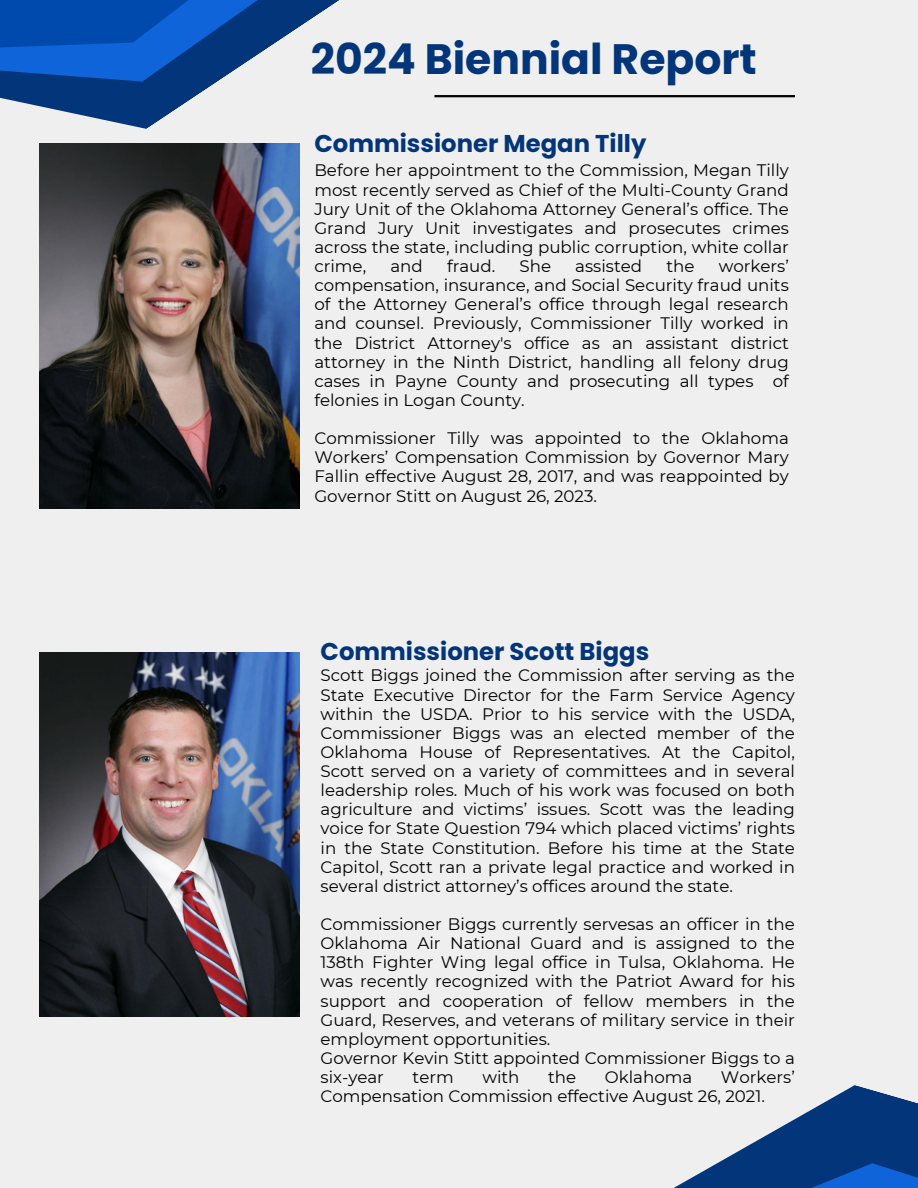
<style>
.page{position:relative;width:918px;height:1188px;background:#efefef}
.page>*{position:absolute;margin:0;border:0;box-sizing:border-box;transform-origin:0 0}
.t1{font:700 42.45px "Poppins";color:#023579}
.t2{font:700 24.3px "Poppins";color:#023579}
.t3{font:16.65px/19.2px "Montserrat";color:#000;text-align:justify}
</style>
<div class="page">
<svg style="left:834px;top:1085px;width:61px;height:12px"></svg>
<svg style="left:674px;top:1097px;width:244px;height:91px;fill:#023579"></svg>
<svg style="left:0;top:0;width:494px;height:201px"></svg>
<hr style="left:435px;top:95px;width:360px;height:2px;background:#000">
<img style="left:39px;top:144px;width:260px;height:364px">
<img style="left:39px;top:652px;width:260px;height:365px">
<p class="t1" style="left:311px;top:30px;width:448px">2024 Biennial Report</p>
<h2 class="t2" style="left:314px;top:126px;width:334px">Commissioner Megan Tilly</h2>
<p class="t3" style="left:314px;top:161px;width:476px">Before her appointment to the Commission, Megan Tilly most recently served as Chief of the Multi-County Grand Jury Unit of the Oklahoma Attorney General’s office. The Grand Jury Unit investigates and prosecutes crimes across the state, including public corruption, white collar crime,</p>
<p class="t3" style="left:314px;top:257px;width:476px;text-indent:404px">workers’ compensation, insurance, and Social Security fraud units of the Attorney General’s office through legal research and counsel. Previously, Commissioner Tilly worked in the District Attorney's office as an assistant district attorney in the Ninth District, handling all felony drug cases in Payne County and prosecuting all types of felonies in Logan County.</p>
<p class="t3" style="left:314px;top:429px;width:476px">Commissioner Tilly was appointed to the Oklahoma Workers’ Compensation Commission by Governor Mary Fallin effective August 28, 2017, and was reappointed by Governor Stitt on August 26, 2023.</p>
<p class="t3" style="left:390px;top:257px;width:34px">and</p>
<p class="t3" style="left:447px;top:257px;width:50px">fraud.</p>
<p class="t3" style="left:520px;top:257px;width:33px">She</p>
<p class="t3" style="left:575px;top:257px;width:68px">assisted</p>
<p class="t3" style="left:666px;top:257px;width:30px">the</p>
<p class="t2" style="left:321px;top:635px;width:330px">Commissioner Scott Biggs</p>
<p class="t3" style="left:321px;top:666px;width:476px">Scott Biggs joined the Commission after serving as the State Executive Director for the Farm Service Agency within the USDA. Prior to his service with the USDA, Commissioner Biggs was an elected member of the Oklahoma House of Representatives. At the Capitol, Scott served on a variety of committees and in several leadership roles. Much of his work was focused on both agriculture and victims’ issues. Scott was the leading voice for State Question 794 which placed victims’ rights in the State Constitution. Before his time at the State Capitol, Scott ran a private legal practice and worked in several district attorney’s offices around the state.</p>
<h2 class="t3" style="left:321px;top:914px;width:476px">Commissioner Biggs currently servesas an officer in the Oklahoma Air National Guard and is assigned to the 138th Fighter Wing legal office in Tulsa, Oklahoma. He was recently recognized with the Patriot Award for his support and cooperation of fellow members in the Guard, Reserves, and veterans of military service in their employment opportunities.</h2>
<p class="t3" style="left:321px;top:1048px;width:476px">Governor Kevin Stitt appointed Commissioner Biggs to a six-year</p>
<p class="t3" style="left:321px;top:1067px;width:476px;text-indent:400px">Workers’<br>Compensation Commission effective August 26, 2021.</p>
<p class="t3" style="left:413px;top:1067px;width:43px">term</p>
<p class="t3" style="left:482px;top:1067px;width:39px">with</p>
<p class="t3" style="left:548px;top:1067px;width:30px">the</p>
<p class="t3" style="left:605px;top:1067px;width:89px">Oklahoma</p>
</div>
